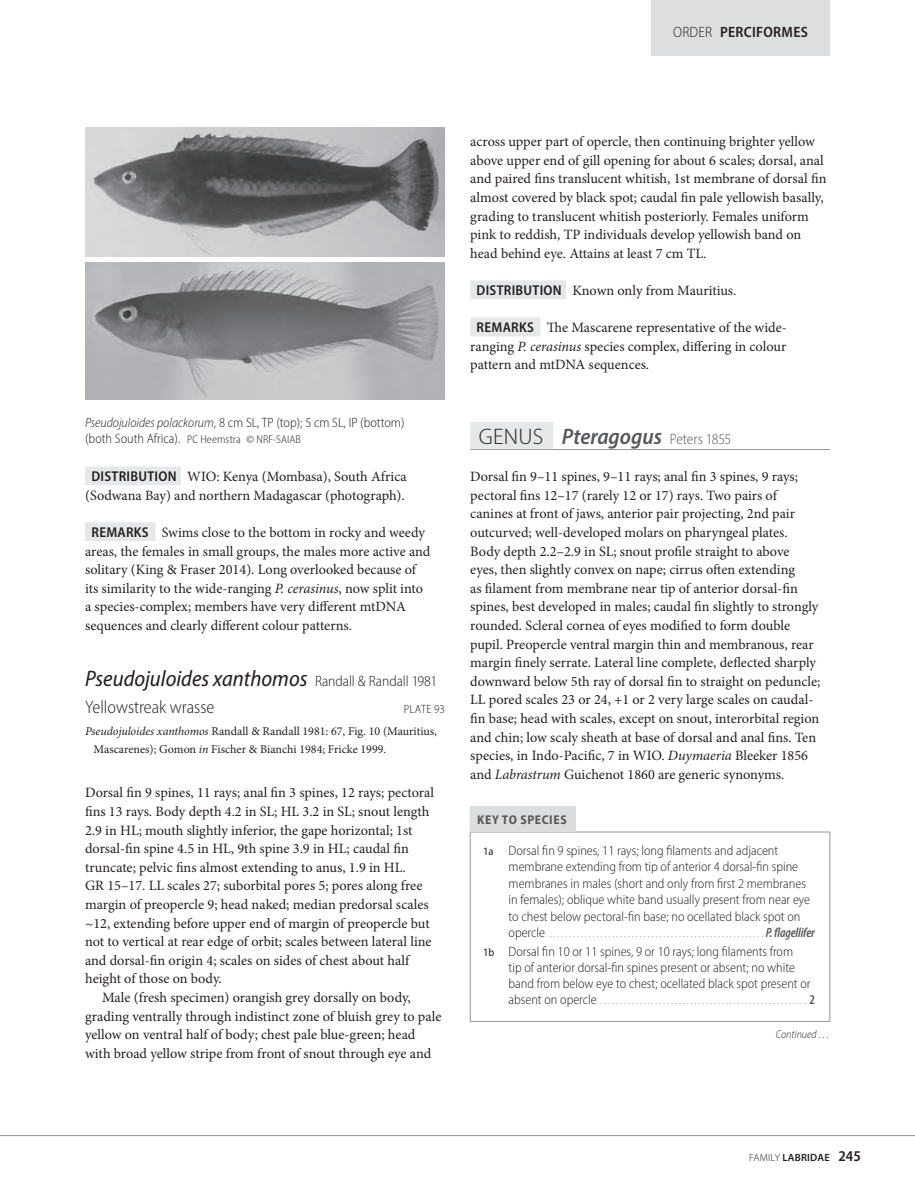
<style>
.page{position:relative;width:915px;height:1191px;background:#fff}
.page>*{position:absolute;margin:0;border:0;box-sizing:border-box;transform-origin:0 0}
.t1{font:italic semi-condensed 22.5px "Myriad Pro";color:#231f20}
.t2{font:italic 600 semi-condensed 22.5px "Myriad Pro";color:#57585a}
.t3{font:300 semi-condensed 18px "Myriad Pro";color:#231f20}
.t4{font:600 semi-condensed 15px "Myriad Pro";letter-spacing:.02em;color:#231f20}
.t5{font:14.25px/18.6px "Minion Pro";color:#231f20}
.t6{font:300 semi-condensed 13.5px/16.5px "Myriad Pro";color:#231f20}
.t7{font:700 semi-condensed 12.75px "Myriad Pro";letter-spacing:.05em;color:#57585a}
.t8{font:12px/18px "Minion Pro";color:#231f20}
.t9{font:300 semi-condensed 12px "Myriad Pro";letter-spacing:.015em;color:#231f20}
.t10{font:300 semi-condensed 11.25px "Myriad Pro";letter-spacing:.01em;color:#231f20}
.t11{font:italic 300 semi-condensed 11.25px "Myriad Pro";color:#231f20}
.t12{font:300 semi-condensed 10.5px "Myriad Pro";color:#6c6d70}
.t13{font:600 10.5px "Myriad Pro";letter-spacing:.02em;color:#231f20}
.s1{font-weight:300}
.s2{font-style:italic}
.s3{font-size:13.5px}
.s4{font-family:"Myriad Pro";font-weight:600;font-stretch:semi-condensed}
.s5{font-weight:300;font-style:normal;font-size:15px}
.s6{font-weight:300;font-style:normal;font-stretch:normal;color:#231f20}
.s7{font-weight:400;font-size:11.25px}
.s8{font-size:13.5px;color:#231f20}
.s9{font-weight:600;font-style:italic;font-stretch:condensed;font-size:13.5px;color:#57585a}
.s10{font-weight:600;font-stretch:condensed;font-size:13.5px;color:#57585a}
.s11{font-stretch:semi-condensed;font-size:15px}
</style>
<div class="page">
<div style="left:651px;top:0;width:178px;height:55px;background:#dcdddf"></div>
<hr style="left:0;top:1135px;width:914px;height:1px;background:#939598">
<div style="left:85px;top:466px;width:96px;height:19px;background:#e6e7e9"></div>
<div style="left:85px;top:522px;width:70px;height:19px;background:#e6e7e9"></div>
<img style="left:85px;top:128px;width:359px;height:129px">
<img style="left:85px;top:263px;width:359px;height:137px">
<div style="left:470px;top:280px;width:96px;height:19px;background:#e6e7e9"></div>
<div style="left:470px;top:318px;width:70px;height:18px;background:#e6e7e9"></div>
<hr style="left:470px;top:449px;width:359px;height:1px;background:#939598">
<div style="left:470px;top:422px;width:83px;height:27px;background:#e6e7e9"></div>
<hr style="left:469px;top:1021px;width:361px;height:1px;background:#939598">
<hr style="left:469px;top:831px;width:361px;height:1px;background:#939598">
<hr style="left:469px;top:832px;width:1px;height:189px;background:#939598">
<hr style="left:829px;top:832px;width:1px;height:189px;background:#939598">
<div style="left:470px;top:806px;width:105px;height:25px;background:#dcdddf"></div>
<p class="t4" style="left:673px;top:22px;width:136px"><span class="s1">ORDER</span> PERCIFORMES</p>
<p class="t6" style="left:85px;top:414px;width:321px"><span class="s2">Pseudojuloides polackorum</span>, 8 cm SL, TP (top); 5 cm SL, IP (bottom)</p>
<p class="t10" style="left:85px;top:433px;width:217px"><span class="s3">(both South Africa).</span> PC Heemstra © NRF-SAIAB</p>
<p class="t5" style="left:85px;top:467px;width:323px;text-align:center"><span class="s4">DISTRIBUTION</span> WIO: Kenya (Mombasa), South Africa (Sodwana Bay) and northern Madagascar (photograph).</p>
<p class="t5" style="left:85px;top:523px;width:347px;text-indent:6px"><span class="s4">REMARKS</span> Swims close to the bottom in rocky and weedy areas, the females in small groups, the males more active and solitary (King &amp; Fraser 2014). Long overlooked because of its similarity to the wide-ranging <span class="s2">P. cerasinus</span>, now split into a species-complex; members have very different mtDNA sequences and clearly different colour patterns.</p>
<h1 class="t1" style="left:85px;top:664px;width:353px">Pseudojuloides xanthomos <span class="s5">Randall &amp; Randall 1981</span></h1>
<p class="t3" style="left:85px;top:696px;width:131px">Yellowstreak wrasse</p>
<p class="t9" style="left:403px;top:701px;width:42px">PLATE 93</p>
<p class="t8" style="left:94px;top:722px;width:345px;text-indent:-9px"><span class="s2">Pseudojuloides xanthomos</span> Randall &amp; Randall 1981: 67, Fig. 10 (Mauritius,<br>Mascarenes); Gomon <span class="s2">in</span> Fischer &amp; Bianchi 1984; Fricke 1999.</p>
<p class="t5" style="left:85px;top:783px;width:350px">Dorsal fin 9 spines, 11 rays; anal fin 3 spines, 12 rays; pectoral</p>
<p class="t5" style="left:85px;top:802px;width:346px">fins 13 rays. Body depth 4.2 in SL; HL 3.2 in SL; snout length</p>
<p class="t5" style="left:85px;top:821px;width:329px">2.9 in HL; mouth slightly inferior, the gape horizontal; 1st</p>
<p class="t5" style="left:85px;top:839px;width:325px">dorsal-fin spine 4.5 in HL, 9th spine 3.9 in HL; caudal fin</p>
<p class="t5" style="left:85px;top:858px;width:322px">truncate; pelvic fins almost extending to anus, 1.9 in HL.</p>
<p class="t5" style="left:85px;top:876px;width:339px">GR 15–17. LL scales 27; suborbital pores 5; pores along free</p>
<p class="t5" style="left:85px;top:895px;width:345px">margin of preopercle 9; head naked; median predorsal scales</p>
<p class="t5" style="left:85px;top:914px;width:346px">~12, extending before upper end of margin of preopercle but</p>
<p class="t5" style="left:85px;top:932px;width:348px">not to vertical at rear edge of orbit; scales between lateral line</p>
<p class="t5" style="left:85px;top:951px;width:325px">and dorsal-fin origin 4; scales on sides of chest about half</p>
<p class="t5" style="left:85px;top:969px;width:138px">height of those on body.</p>
<p class="t5" style="left:102px;top:988px;width:310px">Male (fresh specimen) orangish grey dorsally on body,</p>
<p class="t5" style="left:85px;top:1007px;width:358px">grading ventrally through indistinct zone of bluish grey to pale</p>
<p class="t5" style="left:85px;top:1025px;width:332px">yellow on ventral half of body; chest pale blue-green; head</p>
<p class="t5" style="left:85px;top:1044px;width:347px">with broad yellow stripe from front of snout through eye and</p>
<p class="t5" style="left:470px;top:132px;width:357px">across upper part of opercle, then continuing brighter yellow above upper end of gill opening for about 6 scales; dorsal, anal and paired fins translucent whitish, 1st membrane of dorsal fin almost covered by black spot; caudal fin pale yellowish basally, grading to translucent whitish posteriorly. Females uniform pink to reddish, TP individuals develop yellowish band on head behind eye. Attains at least 7 cm TL.</p>
<p class="t5" style="left:476px;top:281px;width:261px"><span class="s4">DISTRIBUTION</span> Known only from Mauritius.</p>
<p class="t5" style="left:470px;top:318px;width:318px;text-align:justify;text-indent:6px"><span class="s4">REMARKS</span> The Mascarene representative of the wide&shy;ranging <span class="s2">P. cerasinus</span> species complex, differing in colour pattern and mtDNA sequences.</p>
<h1 class="t2" style="left:478px;top:422px;width:254px"><span class="s6">GENUS</span> Pteragogus <span class="s5">Peters 1855</span></h1>
<p class="t5" style="left:470px;top:467px;width:351px">Dorsal fin 9–11 spines, 9–11 rays; anal fin 3 spines, 9 rays; pectoral fins 12–17 (rarely 12 or 17) rays. Two pairs of canines at front of jaws, anterior pair projecting, 2nd pair outcurved; well-developed molars on pharyngeal plates.<br>Body depth 2.2–2.9 in SL; snout profile straight to above<br>eyes, then slightly convex on nape; cirrus often extending<br>as filament from membrane near tip of anterior dorsal-fin spines, best developed in males; caudal fin slightly to strongly rounded. Scleral cornea of eyes modified to form double pupil. Preopercle ventral margin thin and membranous, rear margin finely serrate. Lateral line complete, deflected sharply downward below 5th ray of dorsal fin to straight on peduncle; LL pored scales 23 or 24, +1 or 2 very large scales on caudal&shy;fin base; head with scales, except on snout, interorbital region and chin; low scaly sheath at base of dorsal and anal fins. Ten species, in Indo-Pacific, 7 in WIO. <span class="s2">Duymaeria</span> Bleeker 1856 and <span class="s2">Labrastrum</span> Guichenot 1860 are generic synonyms.</p>
<p class="t7" style="left:477px;top:811px;width:91px">KEY TO SPECIES</p>
<p class="t6" style="left:508px;top:842px;width:303px;text-indent:-26px"><span class="s7">1a</span> Dorsal fin 9 spines, 11 rays; long filaments and adjacent membrane extending from tip of anterior 4 dorsal-fin spine membranes in males (short and only from first 2 membranes in females); oblique white band usually present from near eye to chest below pectoral-fin base; no ocellated black spot on</p>
<p class="t12" style="left:508px;top:927px;width:308px"><span class="s8">opercle</span> . . . . . . . . . . . . . . . . . . . . . . . . . . . . . . . . . . . . . . . . . . . . . . . . . . . . . . <span class="s9">P. flagellifer</span></p>
<p class="t6" style="left:508px;top:943px;width:303px;text-indent:-26px"><span class="s7">1b</span> Dorsal fin 10 or 11 spines, 9 or 10 rays; long filaments from<br>tip of anterior dorsal-fin spines present or absent; no white band from below eye to chest; ocellated black spot present or</p>
<p class="t12" style="left:508px;top:994px;width:308px"><span class="s8">absent on opercle</span> . . . . . . . . . . . . . . . . . . . . . . . . . . . . . . . . . . . . . . . . . . . . . . . . . . . . <span class="s10">2</span></p>
<p class="t11" style="left:775px;top:1028px;width:55px">Continued …</p>
<p class="t13" style="left:749px;top:1151px;width:113px"><span class="s1">FAMILY</span> LABRIDAE <span class="s11">245</span></p>
</div>
